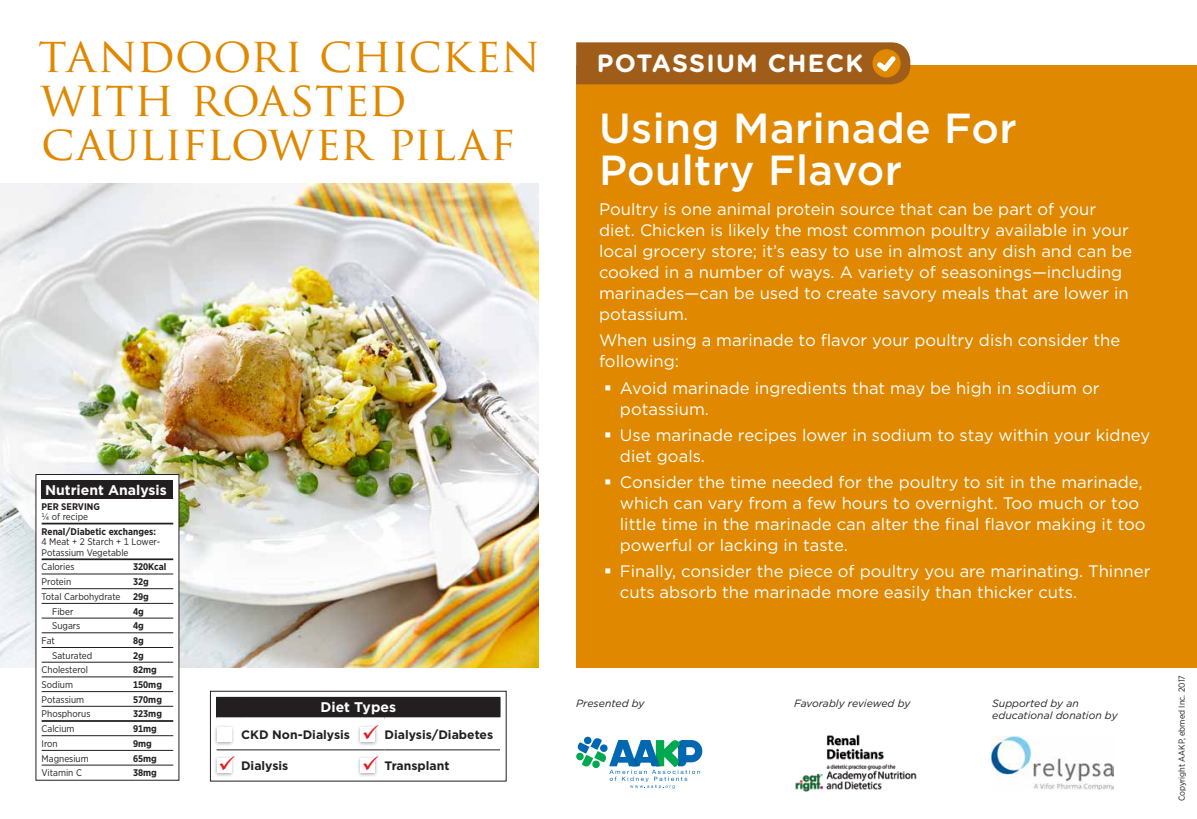
<style>
.page{position:relative;width:1197px;height:819px;background:#fff}
.page>*{position:absolute;margin:0;border:0;box-sizing:border-box;transform-origin:0 0}
.t1{font:47.25px/43.8px "Trajan Pro";letter-spacing:-.01em;color:#df8800}
.t2{font:500 42px/42px "Gotham";letter-spacing:.01em;color:#fff}
.t3{font:700 25.03px "Gotham Rounded";letter-spacing:.05em;color:#fff}
.t4{font:16.62px/21px "Gotham";color:#fff}
.t5{font:700 14px "Gotham";color:#fff}
.t6{font:700 12.25px "Gotham";color:#231f20}
.t7{font:italic 10.5px/12.2px "Gotham";color:#231f20}
.t8{font:9.62px/10.5px "Gotham Narrow";color:#231f20}
.t9{font:700 9.62px "Gotham Narrow";color:#231f20}
.t10{font:8.75px "Gotham Narrow";color:#231f20}
.s1{color:#e11b22}
</style>
<div class="page">
<img style="left:0;top:184px;width:538px;height:484px">
<div style="left:576px;top:65px;width:621px;height:603px;background:#df8800"></div>
<img style="left:795px;top:734px;width:122px;height:57px">
<svg style="left:576px;top:42px;width:334px;height:42px;background:#a4621d"></svg>
<div style="left:36px;top:475px;width:143px;height:305px;background:#fff"></div>
<div style="left:42px;top:480px;width:131px;height:18px;background:#231f20"></div>
<hr style="left:42px;top:574px;width:91px;height:1px;background:#231f20">
<hr style="left:133px;top:574px;width:40px;height:1px;background:#231f20">
<hr style="left:42px;top:588px;width:91px;height:1px;background:#231f20">
<hr style="left:133px;top:588px;width:40px;height:1px;background:#231f20">
<hr style="left:42px;top:603px;width:91px;height:1px;background:#231f20">
<hr style="left:133px;top:603px;width:40px;height:1px;background:#231f20">
<hr style="left:42px;top:618px;width:91px;height:1px;background:#231f20">
<hr style="left:133px;top:618px;width:40px;height:1px;background:#231f20">
<hr style="left:42px;top:632px;width:91px;height:1px;background:#231f20">
<hr style="left:133px;top:632px;width:40px;height:1px;background:#231f20">
<hr style="left:42px;top:647px;width:91px;height:1px;background:#231f20">
<hr style="left:133px;top:647px;width:40px;height:1px;background:#231f20">
<hr style="left:42px;top:662px;width:91px;height:1px;background:#231f20">
<hr style="left:133px;top:662px;width:40px;height:1px;background:#231f20">
<hr style="left:42px;top:676px;width:91px;height:1px;background:#231f20">
<hr style="left:133px;top:676px;width:40px;height:1px;background:#231f20">
<hr style="left:42px;top:691px;width:91px;height:1px;background:#231f20">
<hr style="left:133px;top:691px;width:40px;height:1px;background:#231f20">
<hr style="left:42px;top:706px;width:91px;height:1px;background:#231f20">
<hr style="left:133px;top:706px;width:40px;height:1px;background:#231f20">
<hr style="left:42px;top:735px;width:91px;height:1px;background:#231f20">
<hr style="left:133px;top:735px;width:40px;height:1px;background:#231f20">
<hr style="left:42px;top:750px;width:91px;height:1px;background:#231f20">
<hr style="left:133px;top:750px;width:40px;height:1px;background:#231f20">
<hr style="left:42px;top:765px;width:91px;height:1px;background:#231f20">
<hr style="left:133px;top:765px;width:40px;height:1px;background:#231f20">
<hr style="left:42px;top:498px;width:91px;height:1px;background:#231f20">
<hr style="left:133px;top:498px;width:40px;height:1px;background:#231f20">
<hr style="left:42px;top:558px;width:91px;height:2px;background:#231f20">
<hr style="left:133px;top:558px;width:40px;height:2px;background:#231f20">
<hr style="left:42px;top:720px;width:91px;height:2px;background:#231f20">
<hr style="left:133px;top:720px;width:40px;height:2px;background:#231f20">
<hr style="left:42px;top:523px;width:91px;height:1px;background:#231f20">
<hr style="left:133px;top:523px;width:40px;height:1px;background:#231f20">
<div style="left:36px;top:474px;width:143px;height:307px;border:1px solid #231f20"></div>
<div style="left:217px;top:697px;width:283px;height:22px;background:#231f20"></div>
<svg style="left:216px;top:697px;width:1px;height:20px"></svg>
<svg style="left:500px;top:698px;width:1px;height:19px"></svg>
<svg style="left:217px;top:749px;width:24px;height:1px"></svg>
<hr style="left:241px;top:749px;width:119px;height:1px;background:#231f20">
<svg style="left:360px;top:749px;width:25px;height:1px"></svg>
<hr style="left:385px;top:749px;width:115px;height:1px;background:#231f20">
<svg style="left:216px;top:717px;width:25px;height:2px"></svg>
<svg style="left:241px;top:717px;width:119px;height:2px"></svg>
<svg style="left:360px;top:717px;width:25px;height:2px"></svg>
<svg style="left:385px;top:717px;width:115px;height:2px"></svg>
<div style="left:210px;top:691px;width:297px;height:91px;border:1px solid #231f20"></div>
<div style="left:213px;top:725px;width:22px;height:22px;background:#231f20;opacity:.4"></div>
<div style="left:217px;top:727px;width:15px;height:15px;background:#fff"></div>
<div style="left:357px;top:725px;width:22px;height:22px;background:#231f20;opacity:.4"></div>
<div style="left:360px;top:727px;width:15px;height:15px;background:#fff"></div>
<div style="left:213px;top:756px;width:22px;height:22px;background:#231f20;opacity:.4"></div>
<div style="left:217px;top:758px;width:15px;height:15px;background:#fff"></div>
<div style="left:357px;top:756px;width:22px;height:22px;background:#231f20;opacity:.4"></div>
<div style="left:360px;top:758px;width:15px;height:15px;background:#fff"></div>
<img style="left:991px;top:736px;width:123px;height:53px">
<svg style="left:576px;top:737px;width:126px;height:52px"></svg>
<h1 class="t1" style="left:38px;top:33px;width:503px">TANDOORI CHICKEN<br>WITH ROASTED<br>CAULIFLOWER PILAF</h1>
<p class="t5" style="left:45px;top:481px;width:123px">Nutrient Analysis</p>
<p class="t9" style="left:42px;top:500px;width:60px">PER SERVING</p>
<p class="t8" style="left:42px;top:511px;width:48px">1/4 of recipe</p>
<p class="t9" style="left:42px;top:525px;width:116px">Renal/Diabetic exchanges:</p>
<p class="t8" style="left:42px;top:536px;width:120px">4 Meat + 2 Starch + 1 Lower-<br>Potassium Vegetable</p>
<p class="t8" style="left:42px;top:562px;width:34px">Calories</p>
<p class="t9" style="left:133px;top:561px;width:35px">320Kcal</p>
<p class="t8" style="left:42px;top:576px;width:31px">Protein</p>
<p class="t9" style="left:133px;top:576px;width:17px">32g</p>
<p class="t8" style="left:42px;top:591px;width:80px">Total Carbohydrate</p>
<p class="t9" style="left:133px;top:590px;width:17px">29g</p>
<p class="t8" style="left:52px;top:606px;width:23px">Fiber</p>
<p class="t9" style="left:133px;top:605px;width:12px">4g</p>
<p class="t8" style="left:52px;top:620px;width:30px">Sugars</p>
<p class="t9" style="left:133px;top:620px;width:12px">4g</p>
<p class="t8" style="left:42px;top:635px;width:15px">Fat</p>
<p class="t9" style="left:133px;top:634px;width:12px">8g</p>
<p class="t8" style="left:52px;top:650px;width:42px">Saturated</p>
<p class="t9" style="left:133px;top:649px;width:12px">2g</p>
<p class="t8" style="left:42px;top:665px;width:48px">Cholesterol</p>
<p class="t9" style="left:133px;top:664px;width:25px">82mg</p>
<p class="t8" style="left:42px;top:679px;width:33px">Sodium</p>
<p class="t9" style="left:133px;top:679px;width:30px">150mg</p>
<p class="t8" style="left:42px;top:694px;width:44px">Potassium</p>
<p class="t9" style="left:133px;top:693px;width:30px">570mg</p>
<p class="t8" style="left:42px;top:709px;width:50px">Phosphorus</p>
<p class="t9" style="left:133px;top:708px;width:30px">323mg</p>
<p class="t8" style="left:42px;top:723px;width:34px">Calcium</p>
<p class="t9" style="left:133px;top:723px;width:25px">91mg</p>
<p class="t8" style="left:42px;top:738px;width:18px">Iron</p>
<p class="t9" style="left:133px;top:737px;width:20px">9mg</p>
<p class="t8" style="left:42px;top:753px;width:49px">Magnesium</p>
<p class="t9" style="left:133px;top:752px;width:25px">65mg</p>
<p class="t8" style="left:42px;top:767px;width:42px">Vitamin C</p>
<p class="t9" style="left:133px;top:767px;width:25px">38mg</p>
<p class="t5" style="left:321px;top:698px;width:77px">Diet Types</p>
<p class="t6" style="left:241px;top:727px;width:254px">CKD Non-Dialysis <span class="s1">✓</span> Dialysis/Diabetes</p>
<p class="t6" style="left:218px;top:758px;width:72px"><span class="s1">✓</span> Dialysis</p>
<p class="t6" style="left:362px;top:758px;width:89px"><span class="s1">✓</span> Transplant</p>
<h3 class="t3" style="left:597px;top:45px;width:268px">POTASSIUM CHECK</h3>
<h2 class="t2" style="left:599px;top:107px;width:419px">Using Marinade For<br>Poultry Flavor</h2>
<p class="t4" style="left:599px;top:198px;width:535px">Poultry is one animal protein source that can be part of your diet. Chicken is likely the most common poultry available in your local grocery store; it’s easy to use in almost any dish and can be cooked in a number of ways. A variety of seasonings—including marinades—can be used to create savory meals that are lower in potassium.</p>
<p class="t4" style="left:599px;top:330px;width:523px">When using a marinade to flavor your poultry dish consider the following:</p>
<p class="t4" style="left:620px;top:377px;width:481px">Avoid marinade ingredients that may be high in sodium or potassium.</p>
<p class="t4" style="left:620px;top:424px;width:532px">Use marinade recipes lower in sodium to stay within your kidney diet goals.</p>
<p class="t4" style="left:620px;top:471px;width:527px">Consider the time needed for the poultry to sit in the marinade, which can vary from a few hours to overnight. Too much or too little time in the marinade can alter the final flavor making it too powerful or lacking in taste.</p>
<p class="t4" style="left:620px;top:561px;width:532px">Finally, consider the piece of poultry you are marinating. Thinner cuts absorb the marinade more easily than thicker cuts.</p>
<p class="t7" style="left:576px;top:697px;width:70px">Presented by</p>
<p class="t7" style="left:794px;top:697px;width:118px">Favorably reviewed by</p>
<p class="t7" style="left:992px;top:697px;width:127px">Supported by an educational donation by</p>
<p class="t10" style="left:1176px;top:801px;width:127px;rotate:-90deg">Copyright AAKP, ebmed Inc. 2017</p>
</div>
